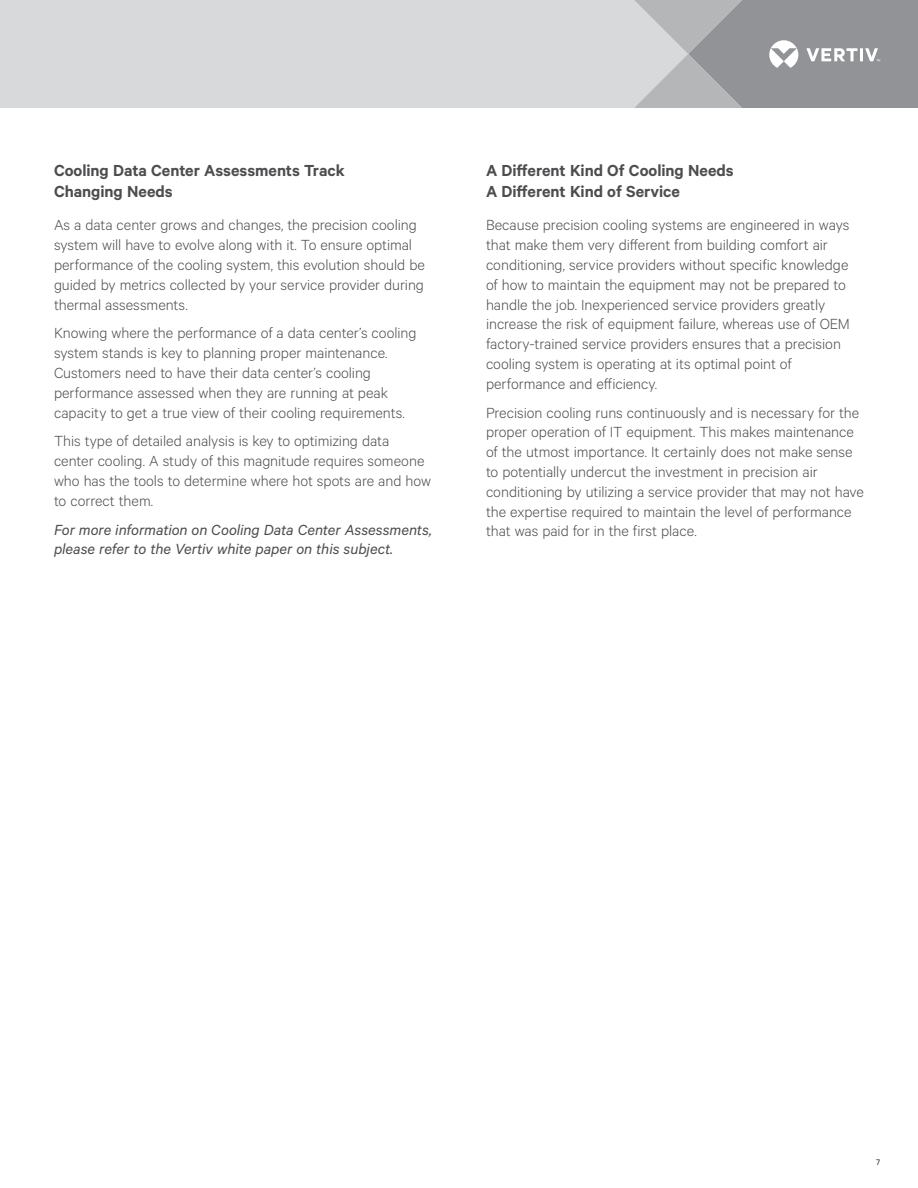
<style>
.page{position:relative;width:918px;height:1188px;background:#fff}
.page>*{position:absolute;margin:0;border:0;box-sizing:border-box;transform-origin:0 0}
.t1{font:600 18px/21.6px "Calibre";color:#4d4d4f}
.t2{font:300 16.5px/19.8px "Calibre";color:#4d4d4f}
.t3{font:italic 16.5px/19.8px "Calibre";letter-spacing:-.005em;color:#4d4d4f}
.t4{font:9px "Calibre";color:#231f20}
</style>
<div class="page">
<div style="left:0;top:0;width:634px;height:108px;background:#d8d9db"></div>
<svg style="left:634px;top:0;width:284px;height:108px;background:#a1a3a6"></svg>
<p class="t1" style="left:54px;top:159px;width:292px">Cooling Data Center Assessments Track<br>Changing Needs</p>
<p class="t2" style="left:54px;top:215px;width:373px">As a data center grows and changes, the precision cooling system will have to evolve along with it. To ensure optimal performance of the cooling system, this evolution should be guided by metrics collected by your service provider during thermal assessments.</p>
<p class="t2" style="left:54px;top:323px;width:364px">Knowing where the performance of a data center’s cooling system stands is key to planning proper maintenance.<br>Customers need to have their data center’s cooling performance assessed when they are running at peak capacity to get a true view of their cooling requirements.</p>
<p class="t2" style="left:54px;top:431px;width:379px">This type of detailed analysis is key to optimizing data center cooling. A study of this magnitude requires someone who has the tools to determine where hot spots are and how to correct them.</p>
<p class="t3" style="left:54px;top:519px;width:379px">For more information on Cooling Data Center Assessments, please refer to the Vertiv white paper on this subject.</p>
<p class="t1" style="left:486px;top:159px;width:249px">A Different Kind Of Cooling Needs<br>A Different Kind of Service</p>
<p class="t2" style="left:486px;top:215px;width:366px">Because precision cooling systems are engineered in ways that make them very different from building comfort air conditioning, service providers without specific knowledge of how to maintain the equipment may not be prepared to handle the job. Inexperienced service providers greatly increase the risk of equipment failure, whereas use of OEM factory-trained service providers ensures that a precision cooling system is operating at its optimal point of performance and efficiency.</p>
<p class="t2" style="left:486px;top:402px;width:380px">Precision cooling runs continuously and is necessary for the proper operation of IT equipment. This makes maintenance of the utmost importance. It certainly does not make sense to potentially undercut the investment in precision air conditioning by utilizing a service provider that may not have the expertise required to maintain the level of performance that was paid for in the first place.</p>
<p class="t4" style="left:876px;top:1157px;width:5px">7</p>
</div>
